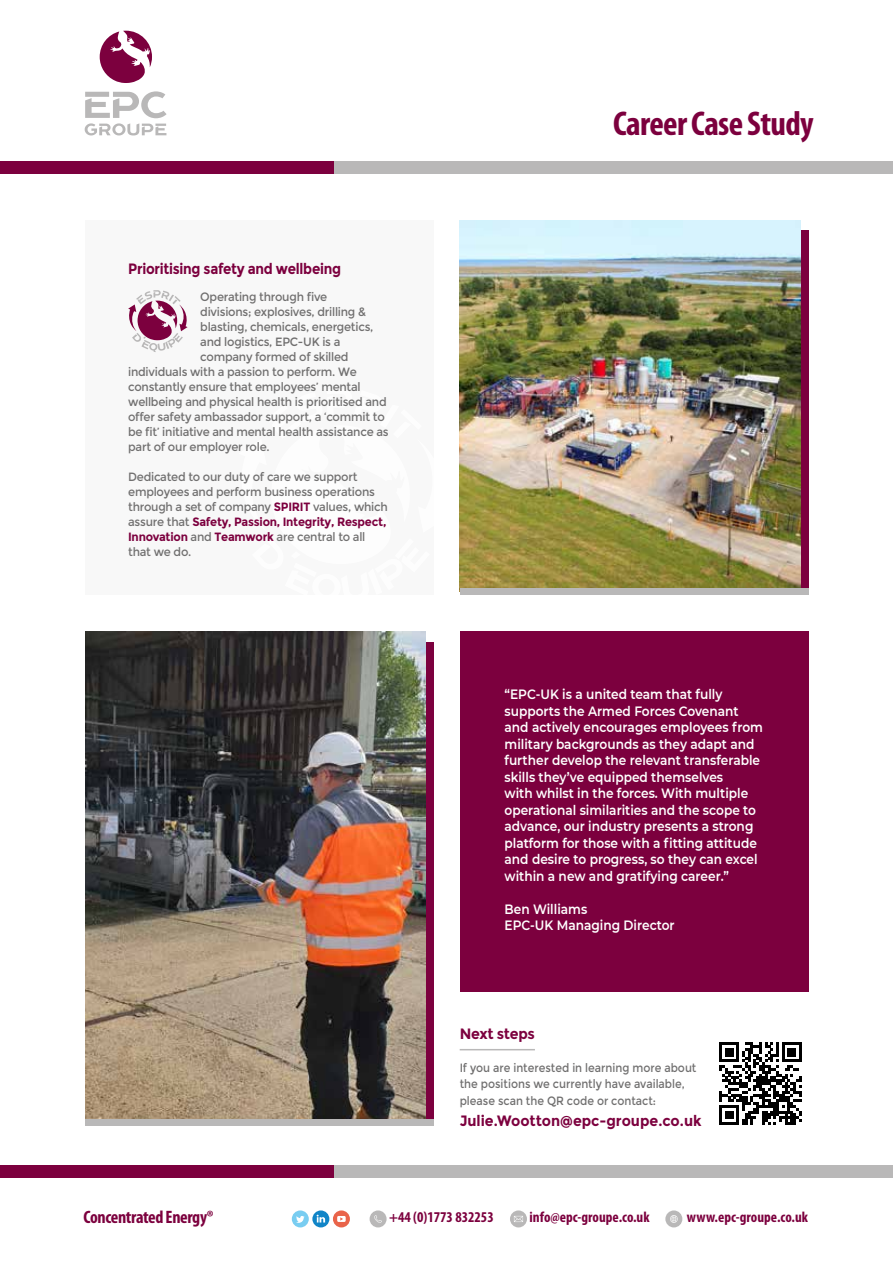
<style>
.page{position:relative;width:893px;height:1263px;background:#fff}
.page>*{position:absolute;margin:0;border:0;box-sizing:border-box;transform-origin:0 0}
.t1{font:700 condensed 34.5px "Myriad Pro";letter-spacing:-.02em;color:#7c003e}
.t2{font:700 condensed 18px "Myriad Pro";letter-spacing:-.02em;color:#7c003e}
.t3{font:700 condensed 15px "Myriad Pro";color:#7c003e}
.t4{font:700 15px "Montserrat";letter-spacing:-.02em;color:#7c003e;scale:.9 1}
.t5{font:700 15px "Montserrat";color:#7c003e;scale:.95 1}
.t6{font:700 15px "Montserrat";letter-spacing:-.02em;color:#7c003e;scale:.95 1}
.t7{font:600 13.5px/16.5px "Montserrat";color:#fff;scale:.9 1}
.t8{font:12px/15px "Montserrat";letter-spacing:-.02em;color:#706f6f;scale:.95 1}
.t9{font:12px/16.5px "Montserrat";color:#706f6f;scale:.9 1}
.s1{font-weight:700;color:#7c003e}
</style>
<div class="page">
<div style="left:460px;top:231px;width:348px;height:364px;background:#7c003e"></div>
<img style="left:460px;top:221px;width:340px;height:367px">
<div style="left:460px;top:588px;width:348px;height:7px;background:#b9b8b8"></div>
<div style="left:314px;top:1165px;width:579px;height:13px;background:#b9b8b8"></div>
<div style="left:0;top:1165px;width:333px;height:13px;background:#7c003e"></div>
<div style="left:292px;top:1210px;width:17px;height:17px;background:#79cdf1;border-radius:50%"></div>
<svg style="left:296px;top:1216px;width:9px;height:7px"></svg>
<svg style="left:312px;top:1210px;width:17px;height:17px"></svg>
<svg style="left:317px;top:1215px;width:8px;height:7px"></svg>
<div style="left:333px;top:1210px;width:17px;height:17px;background:#e9644a;border-radius:50%"></div>
<svg style="left:337px;top:1216px;width:9px;height:6px"></svg>
<div style="left:370px;top:1210px;width:17px;height:17px;background:#b9b8b8;border-radius:50%"></div>
<svg style="left:374px;top:1215px;width:8px;height:8px"></svg>
<div style="left:510px;top:1210px;width:17px;height:17px;background:#b9b8b8;border-radius:50%"></div>
<div style="left:665px;top:1210px;width:17px;height:17px;background:#b9b8b8;border-radius:50%"></div>
<svg style="left:670px;top:1215px;width:8px;height:8px"></svg>
<svg style="left:514px;top:1216px;width:9px;height:6px"></svg>
<div style="left:85px;top:221px;width:348px;height:374px;background:#f8f8f8"></div>
<svg style="left:128px;top:290px;width:60px;height:62px"></svg>
<div style="left:314px;top:161px;width:579px;height:13px;background:#b9b8b8"></div>
<div style="left:0;top:161px;width:333px;height:13px;background:#7c003e"></div>
<svg style="left:100px;top:31px;width:52px;height:52px"></svg>
<svg style="left:85px;top:91px;width:82px;height:44px"></svg>
<svg style="left:719px;top:1042px;width:83px;height:83px"></svg>
<hr style="left:460px;top:1049px;width:75px;height:1px;background:#b9b8b8">
<img style="left:85px;top:631px;width:341px;height:488px">
<div style="left:85px;top:1119px;width:348px;height:6px;background:#b9b8b8"></div>
<div style="left:460px;top:631px;width:348px;height:361px;background:#7c003e"></div>
<p class="t4" style="left:128px;top:260px;width:238px">Prioritising safety and wellbeing</p>
<p class="t8" style="left:200px;top:290px;width:135px">Operating through five</p>
<p class="t8" style="left:200px;top:305px;width:176px">divisions; explosives, drilling &amp;</p>
<p class="t8" style="left:200px;top:320px;width:184px">blasting, chemicals, energetics,</p>
<p class="t8" style="left:200px;top:335px;width:149px">and logistics, EPC-UK is a</p>
<p class="t8" style="left:200px;top:350px;width:157px">company formed of skilled</p>
<p class="t8" style="left:128px;top:365px;width:242px">individuals with a passion to perform. We</p>
<p class="t8" style="left:128px;top:380px;width:246px">constantly ensure that employees’ mental</p>
<p class="t8" style="left:128px;top:395px;width:274px">wellbeing and physical health is prioritised and</p>
<p class="t8" style="left:128px;top:410px;width:272px">offer safety ambassador support, a ‘commit to</p>
<p class="t8" style="left:128px;top:425px;width:276px">be fit’ initiative and mental health assistance as</p>
<p class="t8" style="left:128px;top:440px;width:150px">part of our employer role.</p>
<p class="t8" style="left:128px;top:470px;width:275px">Dedicated to our duty of care we support employees and perform business operations through a set of company <span class="s1">SPIRIT</span> values, which assure that <span class="s1">Safety, Passion, Integrity, Respect, Innovation</span> and <span class="s1">Teamwork</span> are central to all that we do.</p>
<h1 class="t1" style="left:613px;top:102px;width:202px">Career Case Study</h1>
<p class="t7" style="left:504px;top:686px;width:289px">“EPC-UK is a united team that fully supports the Armed Forces Covenant and actively encourages employees from military backgrounds as they adapt and further develop the relevant transferable skills they’ve equipped themselves<br>with whilst in the forces. With multiple operational similarities and the scope to advance, our industry presents a strong platform for those with a fitting attitude and desire to progress, so they can excel within a new and gratifying career.”</p>
<p class="t7" style="left:504px;top:900px;width:191px">Ben Williams<br>EPC-UK Managing Director</p>
<p class="t6" style="left:460px;top:1024px;width:81px">Next steps</p>
<p class="t9" style="left:460px;top:1059px;width:265px">If you are interested in learning more about the positions we currently have available, please scan the QR code or contact:</p>
<p class="t5" style="left:460px;top:1111px;width:256px">Julie.Wootton@epc-groupe.co.uk</p>
<h2 class="t2" style="left:83px;top:1205px;width:131px">Concentrated Energy®</h2>
<p class="t3" style="left:389px;top:1208px;width:106px">+44 (0)1773 832253</p>
<p class="t3" style="left:530px;top:1208px;width:121px">info@epc-groupe.co.uk</p>
<p class="t3" style="left:687px;top:1208px;width:123px">www.epc-groupe.co.uk</p>
</div>
